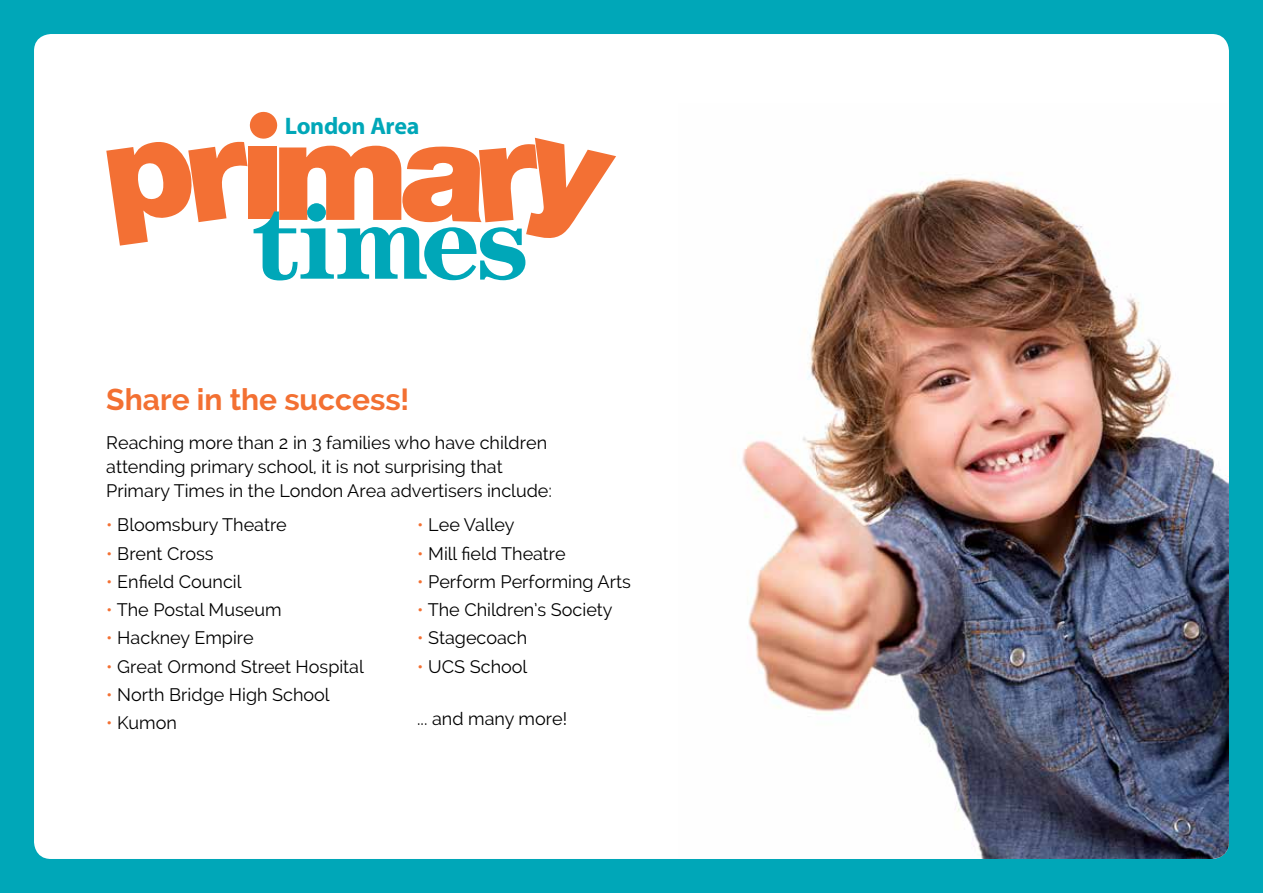
<style>
.page{position:relative;width:1263px;height:893px;background:#00a7b8}
.page>*{position:absolute;margin:0;border:0;box-sizing:border-box;transform-origin:0 0}
.t1{font:700 30px "Raleway";color:#f37032}
.t2{font:700 24px "Myriad Pro";letter-spacing:-.015em;color:#00a7b8}
.t3{font:18px/24px "Raleway";color:#000}
.s1{color:#f37032}
</style>
<div class="page">
<div style="left:34px;top:34px;width:1195px;height:825px;background:#fff;border-radius:17px"></div>
<img style="left:742px;top:177px;width:487px;height:682px">
<svg style="left:106px;top:111px;width:510px;height:169px"></svg>
<div style="left:307px;top:203px;width:19px;height:19px;background:#00a7b8;border-radius:50%"></div>
<h2 class="t2" style="left:285px;top:110px;width:136px">London Area</h2>
<h1 class="t1" style="left:106px;top:382px;width:304px">Share in the success!</h1>
<p class="t3" style="left:106px;top:430px;width:447px">Reaching more than 2 in 3 families who have children attending primary school, it is not surprising that<br>Primary Times in the London Area advertisers include:</p>
<p class="t3" style="left:106px;top:513px;width:182px"><span class="s1">•</span> Bloomsbury Theatre</p>
<p class="t3" style="left:106px;top:541px;width:109px"><span class="s1">•</span> Brent Cross</p>
<p class="t3" style="left:106px;top:569px;width:137px"><span class="s1">•</span> Enfield Council</p>
<p class="t3" style="left:106px;top:598px;width:177px"><span class="s1">•</span> The Postal Museum</p>
<p class="t3" style="left:106px;top:626px;width:149px"><span class="s1">•</span> Hackney Empire</p>
<p class="t3" style="left:106px;top:654px;width:259px"><span class="s1">•</span> Great Ormond Street Hospital</p>
<p class="t3" style="left:106px;top:682px;width:225px"><span class="s1">•</span> North Bridge High School</p>
<p class="t3" style="left:106px;top:711px;width:72px"><span class="s1">•</span> Kumon</p>
<p class="t3" style="left:417px;top:513px;width:99px"><span class="s1">•</span> Lee Valley</p>
<p class="t3" style="left:417px;top:541px;width:150px"><span class="s1">•</span> Mill field Theatre</p>
<p class="t3" style="left:417px;top:570px;width:215px"><span class="s1">•</span> Perform Performing Arts</p>
<p class="t3" style="left:417px;top:598px;width:197px"><span class="s1">•</span> The Children’s Society</p>
<p class="t3" style="left:417px;top:626px;width:111px"><span class="s1">•</span> Stagecoach</p>
<p class="t3" style="left:417px;top:654px;width:112px"><span class="s1">•</span> UCS School</p>
<p class="t3" style="left:417px;top:707px;width:151px">... and many more!</p>
</div>
